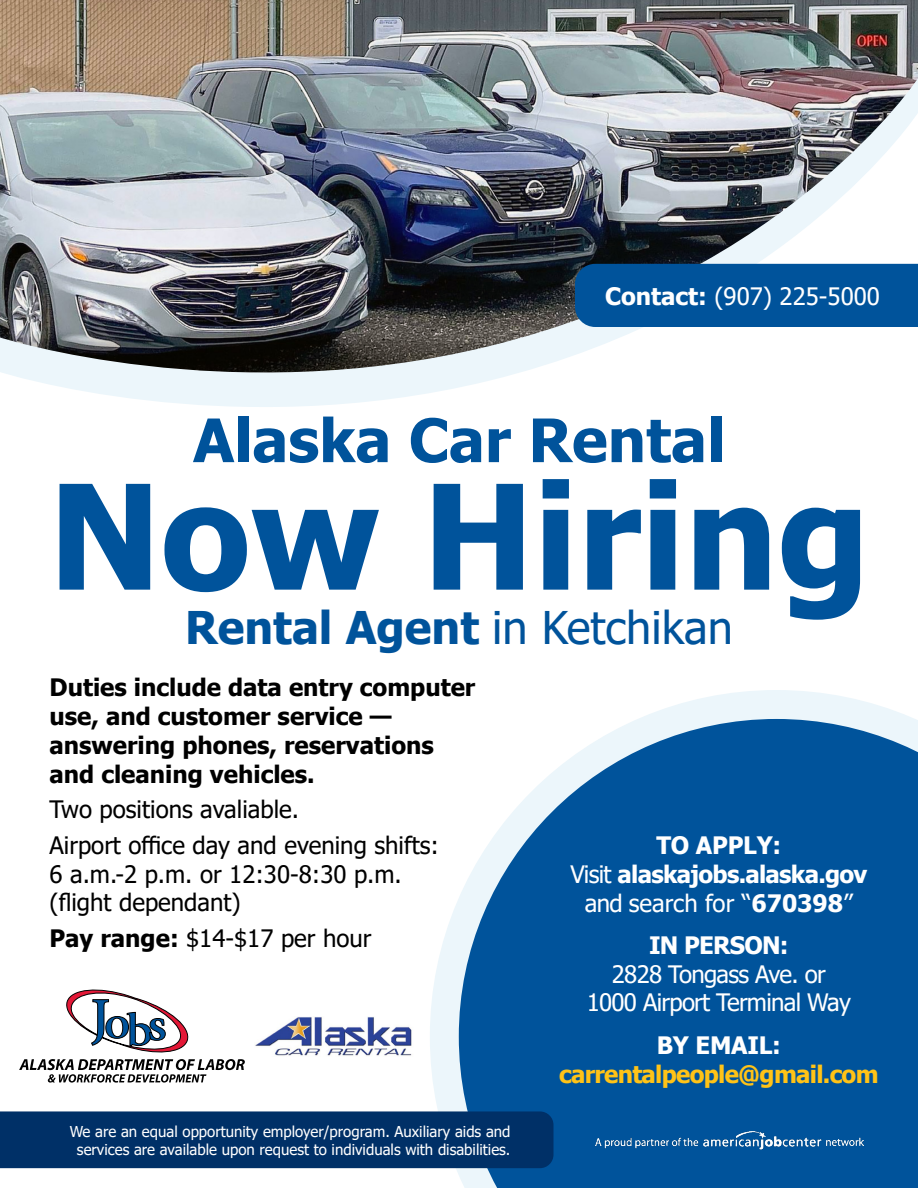
<style>
.page{position:relative;width:918px;height:1188px;background:#fff}
.page>*{position:absolute;margin:0;border:0;box-sizing:border-box;transform-origin:0 0}
.t1{font:700 145.5px "Tahoma";color:#00539b}
.t2{font:700 60px "Tahoma";color:#00539b}
.t3{font:700 45px "Tahoma";color:#00539b}
.t4{font:24px/35.5px "Tahoma";color:#000}
.t5{font:700 24px/28.8px "Tahoma";color:#000}
.t6{font:700 24px/28.8px "Tahoma";letter-spacing:-.03em;color:#fff;text-align:center}
.t7{font:24px/28.8px "Tahoma";letter-spacing:-.03em;color:#fff;text-align:center}
.t8{font:700 24px "Tahoma";letter-spacing:-.03em;color:#ffc317}
.t9{font:24px "Tahoma";color:#fff}
.t10{font:15px/18px "Tahoma";color:#fff;text-align:center}
.s1{font-weight:700}
.s2{font-weight:400}
</style>
<div class="page">
<svg style="left:430px;top:690px;width:484px;height:485px"></svg>
<svg style="left:1px;top:372px;width:519px;height:35px;fill:#ecf6fb"></svg>
<img style="left:0;top:0;width:918px;height:372px">
<svg style="left:459px;top:719px;width:459px;height:469px;background:#1c66a6"></svg>
<img style="left:596px;top:1128px;width:268px;height:23px">
<img style="left:255px;top:1017px;width:157px;height:39px">
<div style="left:575px;top:264px;width:343px;height:63px;background:#00539b"></div>
<div style="left:0;top:1111px;width:553px;height:57px;background:#003067"></div>
<svg style="left:19px;top:990px;width:226px;height:93px"></svg>
<p class="t9" style="left:605px;top:280px;width:277px"><span class="s1">Contact:</span> (907) 225-5000</p>
<h2 class="t2" style="left:193px;top:398px;width:533px">Alaska Car Rental</h2>
<h1 class="t1" style="left:49px;top:435px;width:822px">Now Hiring</h1>
<h3 class="t3" style="left:185px;top:596px;width:549px">Rental Agent <span class="s2">in Ketchikan</span></h3>
<p class="t5" style="left:50px;top:674px;width:427px">Duties include data entry computer use, and customer service — answering phones, reservations and cleaning vehicles.</p>
<p class="t4" style="left:50px;top:793px;width:391px">Two positions avaliable.<br>Airport office day and evening shifts:</p>
<p class="t4" style="left:50px;top:861px;width:354px;line-height:28.8px">6 a.m.-2 p.m. or 12:30-8:30 p.m. (flight dependant)</p>
<p class="t4" style="left:50px;top:922px;width:324px"><span class="s1">Pay range:</span> $14-$17 per hour</p>
<p class="t10" style="left:70px;top:1123px;width:442px">We are an equal opportunity employer/program. Auxiliary aids and services are available upon request to individuals with disabilities.</p>
<p class="t6" style="left:570px;top:832px;width:299px">TO APPLY:<br><span class="s2">Visit</span> alaskajobs.alaska.gov <span class="s2">and search for “</span>670398<span class="s2">”</span></p>
<p class="t6" style="left:649px;top:932px;width:141px">IN PERSON:</p>
<p class="t7" style="left:587px;top:961px;width:266px">2828 Tongass Ave. or<br>1000 Airport Terminal Way</p>
<p class="t6" style="left:657px;top:1032px;width:126px">BY EMAIL:</p>
<p class="t8" style="left:559px;top:1057px;width:321px">carrentalpeople@gmail.com</p>
</div>
